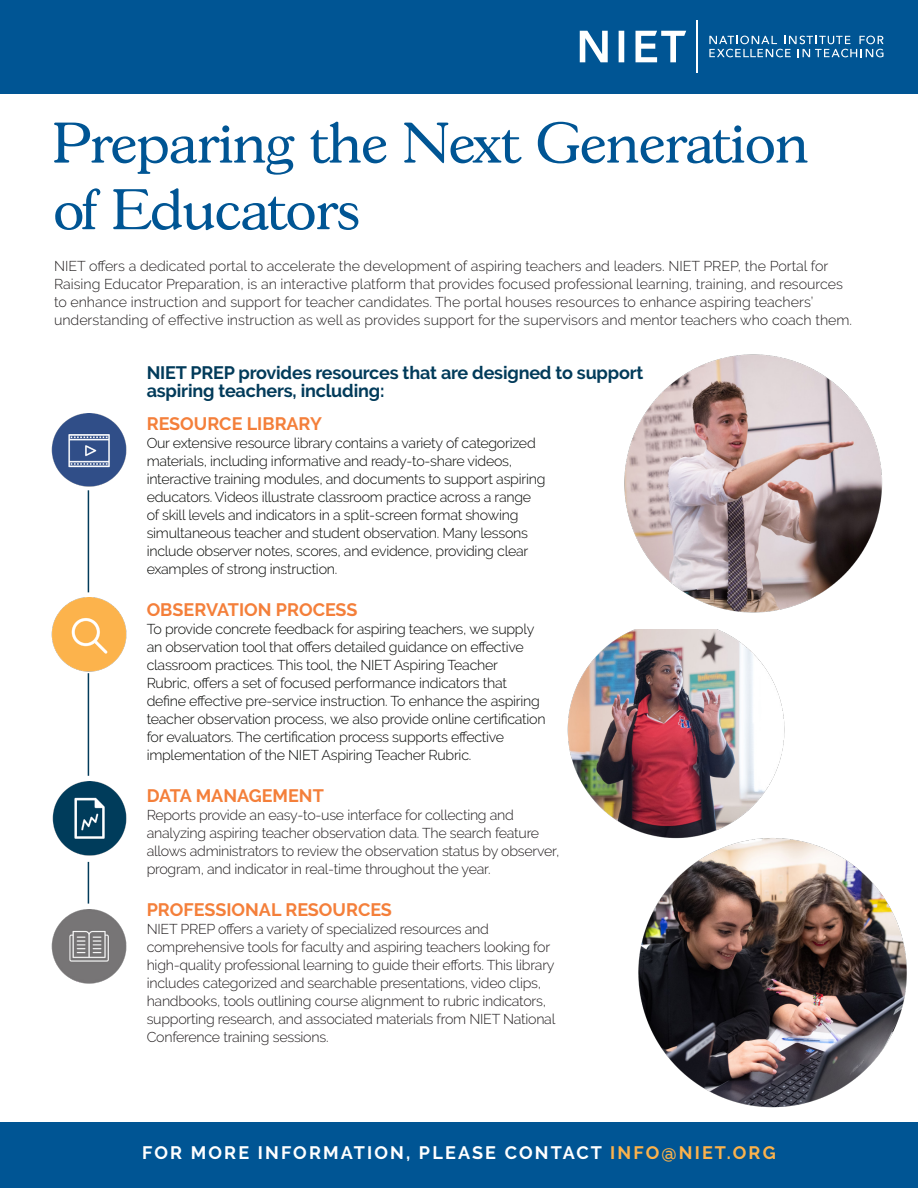
<style>
.page{position:relative;width:918px;height:1188px;background:#fff}
.page>*{position:absolute;margin:0;border:0;box-sizing:border-box;transform-origin:0 0}
.t1{font:55.5px/66.6px "Gascogne";color:#005594}
.t2{font:700 18px/18px "Raleway";letter-spacing:-.01em;color:#023b5a}
.t3{font:700 18px "Raleway";color:#f47f3a}
.t4{font:700 18px "Raleway";letter-spacing:.12em;color:#fff}
.t5{font:300 14.25px/18px "Raleway";letter-spacing:-.02em;color:#040503}
.t6{font:300 14.25px/18px "Raleway";letter-spacing:-.02em;color:#231f20}
.t7{font:300 14.25px/18px "Raleway";color:#231f20}
.s1{color:#fbb24c}
</style>
<div class="page">
<img style="left:624px;top:354px;width:259px;height:259px">
<img style="left:567px;top:629px;width:218px;height:207px">
<div style="left:0;top:0;width:918px;height:93px;background:#005594"></div>
<svg style="left:580px;top:31px;width:106px;height:31px"></svg>
<hr style="left:696px;top:20px;width:1px;height:53px;background:#fff">
<svg style="left:709px;top:36px;width:175px;height:21px"></svg>
<img style="left:52px;top:782px;width:75px;height:74px">
<img style="left:52px;top:910px;width:74px;height:74px">
<hr style="left:88px;top:490px;width:1px;height:102px;background:#023b5a">
<hr style="left:88px;top:673px;width:1px;height:103px;background:#023b5a">
<hr style="left:88px;top:862px;width:1px;height:42px;background:#023b5a">
<div style="left:0;top:1123px;width:918px;height:65px;background:#005594"></div>
<img style="left:563px;top:836px;width:355px;height:287px">
<img style="left:52px;top:598px;width:74px;height:74px">
<img style="left:52px;top:413px;width:74px;height:74px">
<p class="t1" style="left:54px;top:110px;width:756px">Preparing the Next Generation of Educators</p>
<p class="t7" style="left:54px;top:257px;width:800px">NIET offers a dedicated portal to accelerate the development of aspiring teachers and leaders. NIET PREP, the Portal for Raising Educator Preparation, is an interactive platform that provides focused professional learning, training, and resources to enhance instruction and support for teacher candidates. The portal houses resources to enhance aspiring teachers’ understanding of effective instruction as well as provides support for the supervisors and mentor teachers who coach them.</p>
<p class="t2" style="left:147px;top:363px;width:498px">NIET PREP provides resources that are designed to support aspiring teachers, including:</p>
<p class="t3" style="left:147px;top:413px;width:177px">RESOURCE LIBRARY</p>
<p class="t5" style="left:147px;top:434px;width:400px">Our extensive resource library contains a variety of categorized materials, including informative and ready-to-share videos, interactive training modules, and documents to support aspiring educators. Videos illustrate classroom practice across a range of skill levels and indicators in a split-screen format showing simultaneous teacher and student observation. Many lessons include observer notes, scores, and evidence, providing clear examples of strong instruction.</p>
<p class="t3" style="left:147px;top:599px;width:212px">OBSERVATION PROCESS</p>
<p class="t5" style="left:147px;top:620px;width:400px">To provide concrete feedback for aspiring teachers, we supply an observation tool that offers detailed guidance on effective classroom practices. This tool, the NIET Aspiring Teacher<br>Rubric, offers a set of focused performance indicators that define effective pre-service instruction. To enhance the aspiring teacher observation process, we also provide online certification for evaluators. The certification process supports effective implementation of the NIET Aspiring Teacher Rubric.</p>
<p class="t3" style="left:147px;top:785px;width:179px">DATA MANAGEMENT</p>
<p class="t6" style="left:147px;top:806px;width:414px">Reports provide an easy-to-use interface for collecting and analyzing aspiring teacher observation data. The search feature allows administrators to review the observation status by observer, program, and indicator in real-time throughout the year.</p>
<p class="t3" style="left:147px;top:899px;width:247px">PROFESSIONAL RESOURCES</p>
<p class="t6" style="left:147px;top:920px;width:410px">NIET PREP offers a variety of specialized resources and comprehensive tools for faculty and aspiring teachers looking for high-quality professional learning to guide their efforts. This library includes categorized and searchable presentations, video clips, handbooks, tools outlining course alignment to rubric indicators, supporting research, and associated materials from NIET National Conference training sessions.</p>
<p class="t4" style="left:142px;top:1142px;width:635px">FOR MORE INFORMATION, PLEASE CONTACT <span class="s1">INFO@NIET.ORG</span></p>
</div>
